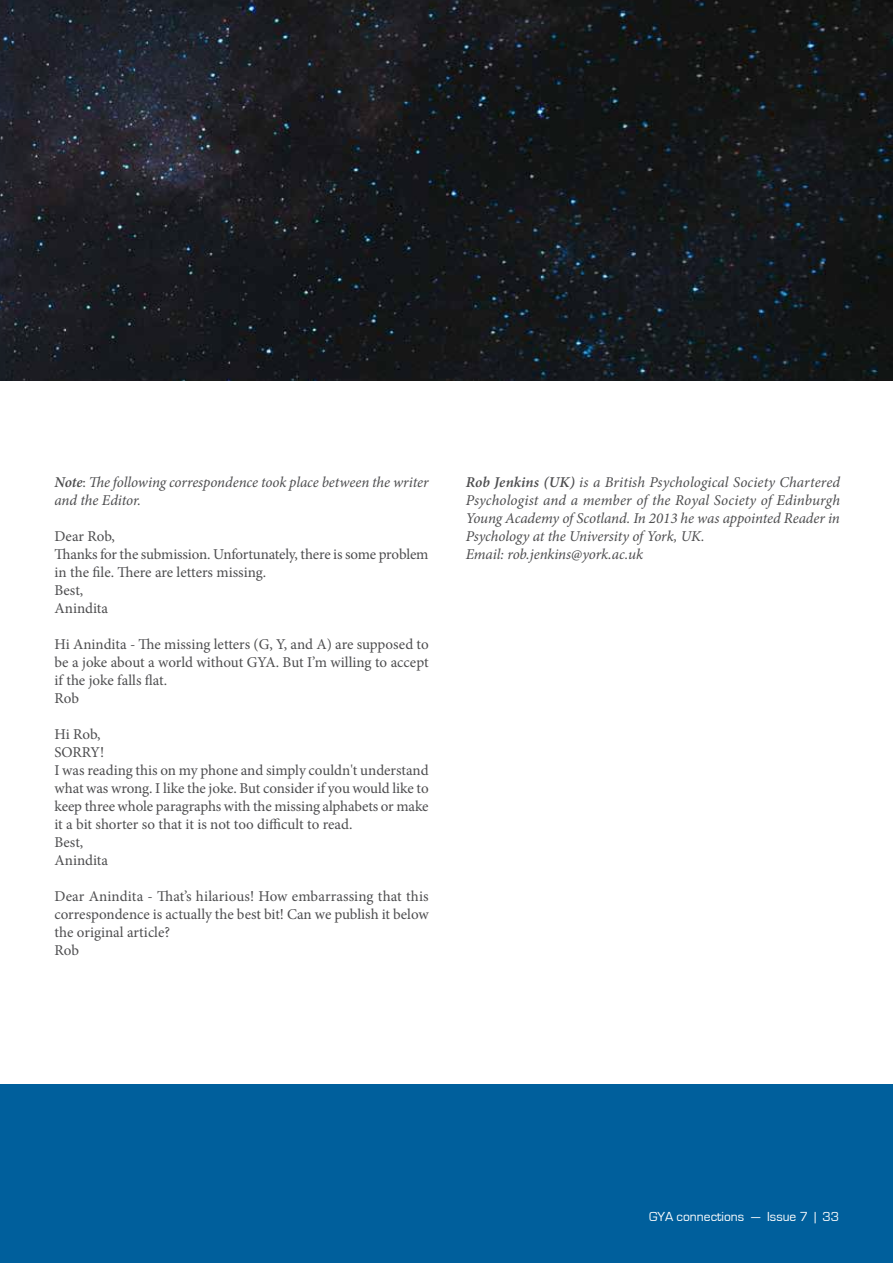
<style>
.page{position:relative;width:893px;height:1263px;background:#fff}
.page>*{position:absolute;margin:0;border:0;box-sizing:border-box;transform-origin:0 0}
.t1{font:15px/18px "Minion Pro";letter-spacing:-.005em;color:#4d4d4f}
.t2{font:italic 15px/18px "Minion Pro";letter-spacing:-.005em;color:#4d4d4f}
.t3{font:13.5px "Eurostile";color:#fff}
.s1{font-weight:600}
.s2{font-style:normal}
</style>
<div class="page">
<div style="left:0;top:1084px;width:893px;height:179px;background:#005f9c"></div>
<img style="left:227px;top:0;width:666px;height:381px">
<svg style="left:0;top:0;width:227px;height:381px;background:#1f2129"></svg>
<p class="t2" style="left:54px;top:473px;width:376px"><span class="s1">Note</span><span class="s2">:</span> The following correspondence took place between the writer and the Editor.</p>
<p class="t1" style="left:54px;top:528px;width:376px">Dear Rob,<br>Thanks for the submission. Unfortunately, there is some problem in the file. There are letters missing.<br>Best,<br>Anindita</p>
<p class="t1" style="left:54px;top:636px;width:376px">Hi Anindita - The missing letters (G, Y, and A) are supposed to be a joke about a world without GYA. But I’m willing to accept if the joke falls flat.<br>Rob</p>
<p class="t1" style="left:54px;top:726px;width:376px">Hi Rob,<br>SORRY!<br>I was reading this on my phone and simply couldn't understand what was wrong. I like the joke. But consider if you would like to keep three whole paragraphs with the missing alphabets or make it a bit shorter so that it is not too difficult to read.<br>Best,<br>Anindita</p>
<p class="t1" style="left:54px;top:888px;width:376px">Dear Anindita - That’s hilarious! How embarrassing that this correspondence is actually the best bit! Can we publish it below the original article?<br>Rob</p>
<p class="t2" style="left:466px;top:473px;width:376px"><span class="s1">Rob Jenkins (UK)</span> is a British Psychological Society Chartered Psychologist and a member of the Royal Society of Edinburgh Young Academy of Scotland. In 2013 he was appointed Reader in Psychology at the University of York, UK.<br>Email: rob.jenkins@york.ac.uk</p>
<p class="t3" style="left:649px;top:1209px;width:191px">GYA connections — Issue 7 | 33</p>
</div>
